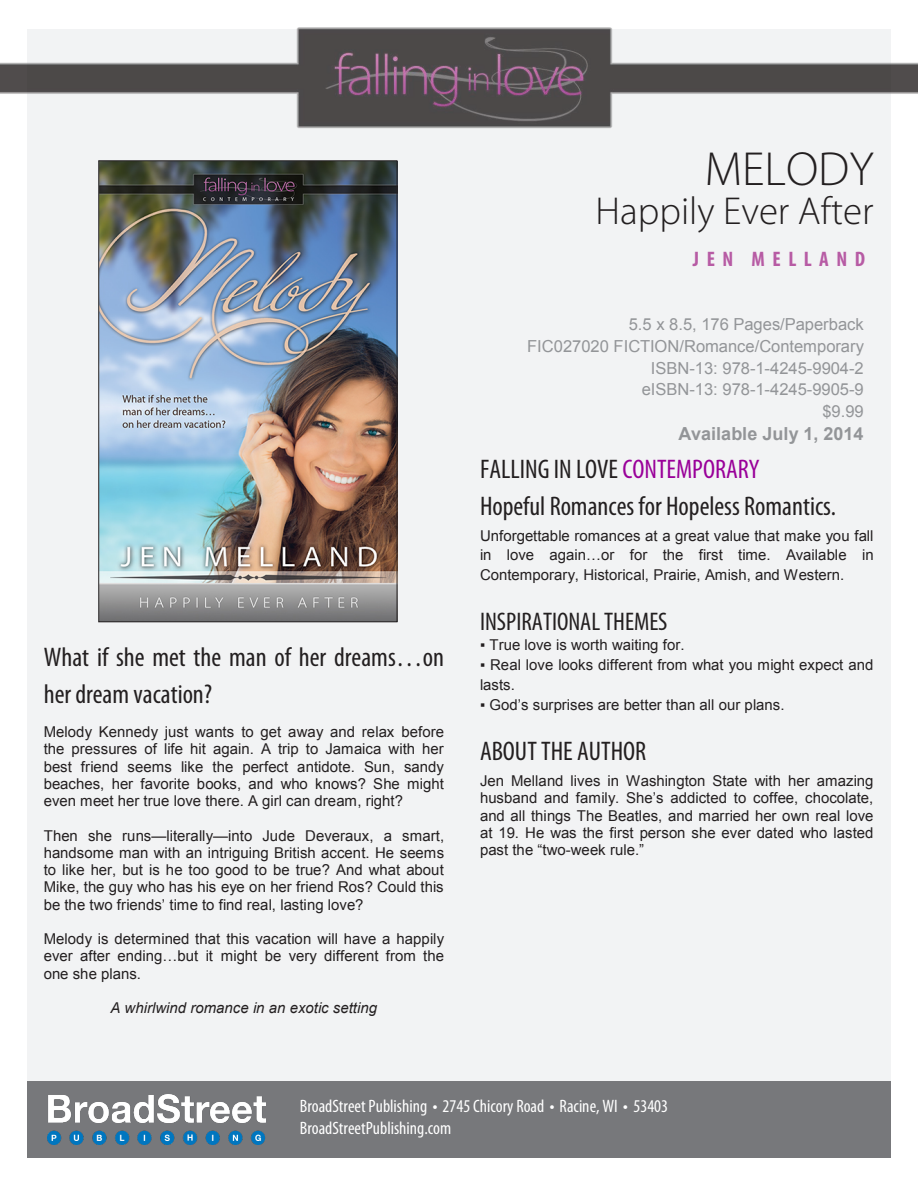
<style>
.page{position:relative;width:918px;height:1188px;background:#fff}
.page>*{position:absolute;margin:0;border:0;box-sizing:border-box;transform-origin:0 0}
.t1{font:300 48px "Myriad Pro";color:#231f20}
.t2{font:300 39px "Myriad Pro";color:#231f20}
.t3{font:condensed 27px/36.9px "Myriad Pro";color:#231f20}
.t4{font:condensed 25.5px "Myriad Pro";color:#231f20}
.t5{font:700 condensed 21px "Myriad Pro";letter-spacing:.36em;color:#b75ba4}
.t6{font:condensed 18px/21.5px "Myriad Pro";color:#fff}
.t7{font:700 18px "Arial";color:#939598}
.t8{font:16.5px/21.8px "Arial";color:#939598;text-align:right}
.t9{font:15px/17.2px "Arial";color:#231f20;text-align:justify}
.t10{font:italic 15px "Arial";color:#231f20}
.s1{color:#909}
.s2{font-family:"Times New Roman";font-stretch:normal;font-size:15px}
</style>
<div class="page">
<div style="left:27px;top:29px;width:864px;height:1129px;background:#f2f3f4"></div>
<img style="left:0;top:27px;width:918px;height:102px">
<img style="left:101px;top:163px;width:294px;height:457px">
<div style="left:99px;top:161px;width:298px;height:461px;border:1px solid #231f20"></div>
<div style="left:27px;top:1081px;width:864px;height:77px;background:#77787b"></div>
<img style="left:47px;top:1095px;width:218px;height:50px">
<p class="t1" style="left:705px;top:140px;width:170px">MELODY</p>
<p class="t2" style="left:596px;top:188px;width:279px">Happily Ever After</p>
<p class="t5" style="left:693px;top:246px;width:174px">JEN MELLAND</p>
<p class="t3" style="left:44px;top:639px;width:402px">What if she met the man of her dreams…on her dream vacation?</p>
<p class="t9" style="left:44px;top:723px;width:402px">Melody Kennedy just wants to get away and relax before the pressures of life hit again. A trip to Jamaica with her best friend seems like the perfect antidote. Sun, sandy beaches, her favorite books, and who knows? She might even meet her true love there. A girl can dream, right?</p>
<p class="t9" style="left:44px;top:827px;width:402px">Then she runs—literally—into Jude Deveraux, a smart, handsome man with an intriguing British accent. He seems to like her, but is he too good to be true? And what about Mike, the guy who has his eye on her friend Ros? Could this be the two friends’ time to find real, lasting love?</p>
<p class="t9" style="left:44px;top:931px;width:402px">Melody is determined that this vacation will have a happily ever after ending…but it might be very different from the one she plans.</p>
<p class="t10" style="left:111px;top:998px;width:268px">A whirlwind romance in an exotic setting</p>
<p class="t8" style="left:527px;top:314px;width:338px">5.5 x 8.5, 176 Pages/Paperback<br>FIC027020 FICTION/Romance/Contemporary<br>ISBN-13: 978-1-4245-9904-2<br>eISBN-13: 978-1-4245-9905-9<br>$9.99</p>
<p class="t7" style="left:678px;top:422px;width:187px">Available July 1, 2014</p>
<p class="t3" style="left:480px;top:450px;width:358px">FALLING IN LOVE <span class="s1">CONTEMPORARY<br></span>Hopeful Romances for Hopeless Romantics.</p>
<p class="t9" style="left:480px;top:526px;width:395px;line-height:20px">Unforgettable romances at a great value that make you fall in love again…or for the first time. Available in Contemporary, Historical, Prairie, Amish, and Western.</p>
<p class="t4" style="left:480px;top:606px;width:189px">INSPIRATIONAL THEMES</p>
<p class="t9" style="left:480px;top:637px;width:206px">▪ True love is worth waiting for.</p>
<p class="t9" style="left:480px;top:655px;width:395px;line-height:19.8px">▪ Real love looks different from what you might expect and lasts.</p>
<p class="t9" style="left:480px;top:696px;width:306px">▪ God’s surprises are better than all our plans.</p>
<p class="t3" style="left:480px;top:733px;width:168px">ABOUT THE AUTHOR</p>
<p class="t9" style="left:480px;top:772px;width:395px">Jen Melland lives in Washington State with her amazing husband and family. She’s addicted to coffee, chocolate, and all things The Beatles, and married her own real love at 19. He was the first person she ever dated who lasted past the “two-week rule.”</p>
<p class="t6" style="left:300px;top:1095px;width:370px">BroadStreet Publishing <span class="s2">•</span> 2745 Chicory Road <span class="s2">•</span> Racine, WI <span class="s2">•</span> 53403<br>BroadStreetPublishing.com</p>
</div>
